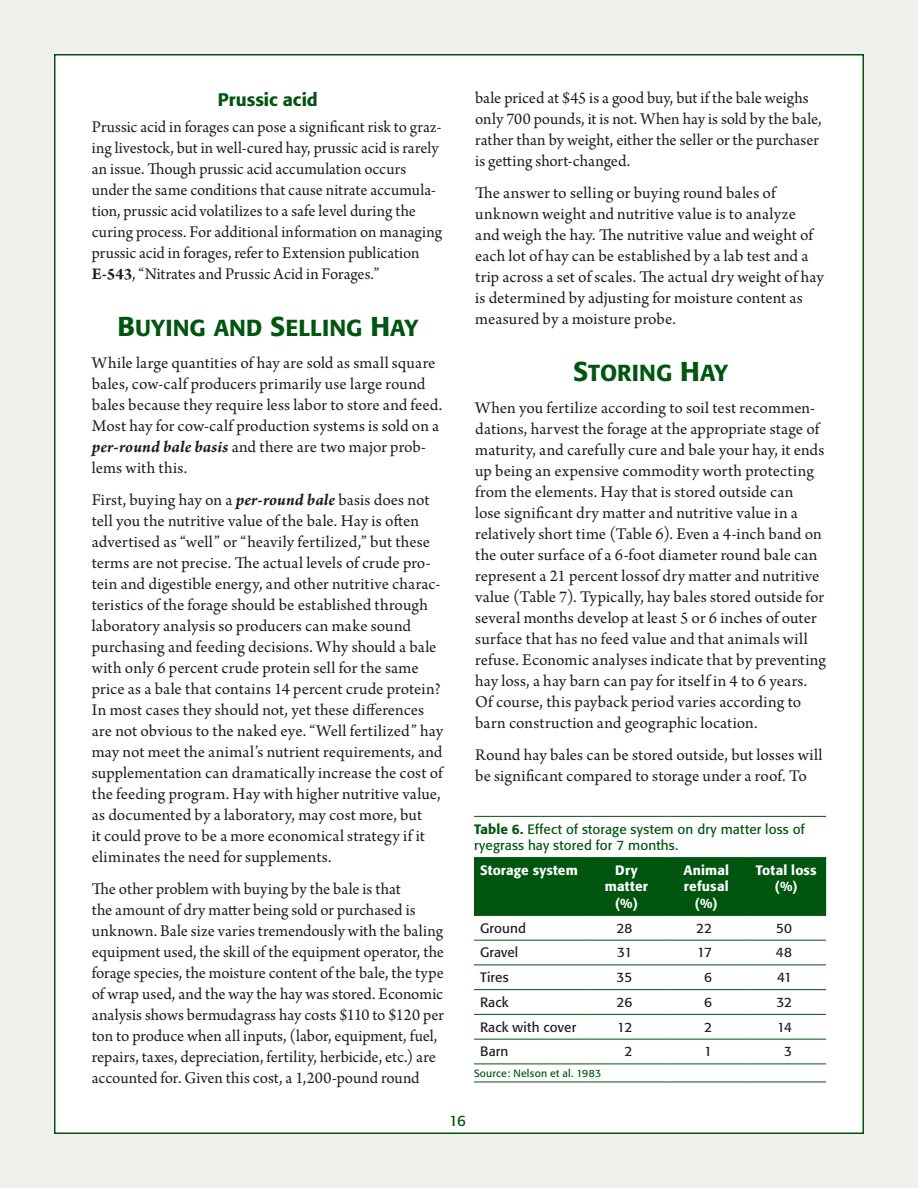
<style>
.page{position:relative;width:918px;height:1188px;background:#f2f0ec}
.page>*{position:absolute;margin:0;border:0;box-sizing:border-box;transform-origin:0 0}
.heading1{font:22.95px "Formata Medium SC850";letter-spacing:.005em;color:#00560f}
.heading2{font:500 18px "Formata";color:#00560f}
.body_text{font:17.25px/21px "Arno Pro";letter-spacing:.005em;color:#231f20}
.t1{font:15px "Formata";color:#00560f}
.table_head{font:13.5px/16.5px "Formata";letter-spacing:.015em;color:#00560f}
.table_body{font:13.5px "Formata";letter-spacing:.01em;color:#231f20}
.table_body-2{font:500 13.5px/16.5px "Formata";letter-spacing:.01em;color:#fff;text-align:center}
.table_body-3{font:10.5px "Formata";letter-spacing:.02em;color:#00560f}
.s1{font-weight:700}
.s2{font-size:27px}
.s3{font-weight:700;font-style:italic}
.s4{font-weight:500}
</style>
<div class="page">
<div style="left:54px;top:54px;width:810px;height:1080px;background:#fff;border:2px solid #00560f"></div>
<div style="left:474px;top:858px;width:352px;height:57px;background:#00560f"></div>
<hr style="left:474px;top:1064px;width:112px;height:1px;background:#00560f">
<hr style="left:586px;top:1064px;width:80px;height:1px;background:#00560f">
<hr style="left:666px;top:1064px;width:80px;height:1px;background:#00560f">
<hr style="left:746px;top:1064px;width:80px;height:1px;background:#00560f">
<hr style="left:474px;top:1082px;width:112px;height:1px;background:#00560f">
<hr style="left:586px;top:1082px;width:80px;height:1px;background:#00560f">
<hr style="left:666px;top:1082px;width:80px;height:1px;background:#00560f">
<hr style="left:746px;top:1082px;width:80px;height:1px;background:#00560f">
<hr style="left:474px;top:816px;width:112px;height:1px;background:#00560f">
<hr style="left:586px;top:816px;width:80px;height:1px;background:#00560f">
<hr style="left:666px;top:816px;width:80px;height:1px;background:#00560f">
<hr style="left:746px;top:816px;width:80px;height:1px;background:#00560f">
<hr style="left:474px;top:857px;width:112px;height:1px;background:#00560f">
<hr style="left:586px;top:857px;width:80px;height:1px;background:#00560f">
<hr style="left:666px;top:857px;width:80px;height:1px;background:#00560f">
<hr style="left:746px;top:857px;width:80px;height:1px;background:#00560f">
<hr style="left:474px;top:915px;width:112px;height:1px;background:#00560f">
<hr style="left:586px;top:915px;width:80px;height:1px;background:#00560f">
<hr style="left:666px;top:915px;width:80px;height:1px;background:#00560f">
<hr style="left:746px;top:915px;width:80px;height:1px;background:#00560f">
<hr style="left:474px;top:940px;width:112px;height:1px;background:#00560f">
<hr style="left:586px;top:940px;width:80px;height:1px;background:#00560f">
<hr style="left:666px;top:940px;width:80px;height:1px;background:#00560f">
<hr style="left:746px;top:940px;width:80px;height:1px;background:#00560f">
<hr style="left:474px;top:965px;width:112px;height:1px;background:#00560f">
<hr style="left:586px;top:965px;width:80px;height:1px;background:#00560f">
<hr style="left:666px;top:965px;width:80px;height:1px;background:#00560f">
<hr style="left:746px;top:965px;width:80px;height:1px;background:#00560f">
<hr style="left:474px;top:989px;width:112px;height:1px;background:#00560f">
<hr style="left:586px;top:989px;width:80px;height:1px;background:#00560f">
<hr style="left:666px;top:989px;width:80px;height:1px;background:#00560f">
<hr style="left:746px;top:989px;width:80px;height:1px;background:#00560f">
<hr style="left:474px;top:1014px;width:112px;height:1px;background:#00560f">
<hr style="left:586px;top:1014px;width:80px;height:1px;background:#00560f">
<hr style="left:666px;top:1014px;width:80px;height:1px;background:#00560f">
<hr style="left:746px;top:1014px;width:80px;height:1px;background:#00560f">
<hr style="left:474px;top:1039px;width:112px;height:1px;background:#00560f">
<hr style="left:586px;top:1039px;width:80px;height:1px;background:#00560f">
<hr style="left:666px;top:1039px;width:80px;height:1px;background:#00560f">
<hr style="left:746px;top:1039px;width:80px;height:1px;background:#00560f">
<p class="heading2" style="left:218px;top:89px;width:101px">Prussic acid</p>
<p class="body_text" style="left:92px;top:118px;width:352px">Prussic acid in forages can pose a significant risk to graz&shy;ing livestock, but in well-cured hay, prussic acid is rarely an issue. Though prussic acid accumulation occurs under the same conditions that cause nitrate accumula&shy;tion, prussic acid volatilizes to a safe level during the curing process. For additional information on managing prussic acid in forages, refer to Extension publication <span class="s1">E-543</span>, “Nitrates and Prussic Acid in Forages.”</p>
<p class="heading1" style="left:117px;top:314px;width:302px"><span class="s2">B</span>UYING AND <span class="s2">S</span>ELLING <span class="s2">H</span>AY</p>
<p class="body_text" style="left:92px;top:354px;width:352px">While large quantities of hay are sold as small square bales, cow-calf producers primarily use large round bales because they require less labor to store and feed.<br>Most hay for cow-calf production systems is sold on a <span class="s3">per-round bale basis</span> and there are two major prob&shy;lems with this.</p>
<p class="body_text" style="left:92px;top:490px;width:353px">First, buying hay on a <span class="s3">per-round bale</span> basis does not tell you the nutritive value of the bale. Hay is often advertised as “well” or “heavily fertilized,” but these terms are not precise. The actual levels of crude pro&shy;tein and digestible energy, and other nutritive charac&shy;teristics of the forage should be established through laboratory analysis so producers can make sound purchasing and feeding decisions. Why should a bale with only 6 percent crude protein sell for the same price as a bale that contains 14 percent crude protein?<br>In most cases they should not, yet these differences are not obvious to the naked eye. “Well fertilized” hay may not meet the animal’s nutrient requirements, and supplementation can dramatically increase the cost of the feeding program. Hay with higher nutritive value, as documented by a laboratory, may cost more, but<br>it could prove to be a more economical strategy if it eliminates the need for supplements.</p>
<p class="body_text" style="left:92px;top:879px;width:354px">The other problem with buying by the bale is that<br>the amount of dry matter being sold or purchased is unknown. Bale size varies tremendously with the baling equipment used, the skill of the equipment operator, the forage species, the moisture content of the bale, the type of wrap used, and the way the hay was stored. Economic analysis shows bermudagrass hay costs $110 to $120 per ton to produce when all inputs, (labor, equipment, fuel, repairs, taxes, depreciation, fertility, herbicide, etc.) are accounted for. Given this cost, a 1,200-pound round</p>
<p class="body_text" style="left:475px;top:89px;width:348px">bale priced at $45 is a good buy, but if the bale weighs only 700 pounds, it is not. When hay is sold by the bale, rather than by weight, either the seller or the purchaser is getting short-changed.</p>
<p class="body_text" style="left:475px;top:184px;width:350px">The answer to selling or buying round bales of unknown weight and nutritive value is to analyze and weigh the hay. The nutritive value and weight of each lot of hay can be established by a lab test and a trip across a set of scales. The actual dry weight of hay is determined by adjusting for moisture content as measured by a moisture probe.</p>
<p class="heading1" style="left:573px;top:359px;width:156px"><span class="s2">S</span>TORING <span class="s2">H</span>AY</p>
<p class="body_text" style="left:475px;top:398px;width:352px">When you fertilize according to soil test recommen&shy;dations, harvest the forage at the appropriate stage of maturity, and carefully cure and bale your hay, it ends up being an expensive commodity worth protecting from the elements. Hay that is stored outside can<br>lose significant dry matter and nutritive value in a relatively short time (Table 6). Even a 4-inch band on the outer surface of a 6-foot diameter round bale can represent a 21 percent lossof dry matter and nutritive value (Table 7). Typically, hay bales stored outside for several months develop at least 5 or 6 inches of outer surface that has no feed value and that animals will refuse. Economic analyses indicate that by preventing hay loss, a hay barn can pay for itself in 4 to 6 years.<br>Of course, this payback period varies according to barn construction and geographic location.</p>
<p class="body_text" style="left:475px;top:745px;width:349px">Round hay bales can be stored outside, but losses will be significant compared to storage under a roof. To</p>
<p class="table_head" style="left:474px;top:821px;width:332px"><span class="s4">Table 6.</span> Effect of storage system on dry matter loss of ryegrass hay stored for 7 months.</p>
<p class="table_body-2" style="left:480px;top:862px;width:99px">Storage system</p>
<p class="table_body-2" style="left:605px;top:862px;width:44px">Dry matter</p>
<p class="table_body-2" style="left:615px;top:895px;width:24px">(%)</p>
<p class="table_body-2" style="left:684px;top:862px;width:47px;text-align:left">Animal refusal</p>
<p class="table_body-2" style="left:695px;top:895px;width:24px">(%)</p>
<p class="table_body-2" style="left:756px;top:862px;width:62px">Total loss</p>
<p class="table_body-2" style="left:775px;top:878px;width:24px">(%)</p>
<p class="table_body" style="left:480px;top:920px;width:47px">Ground</p>
<p class="table_body" style="left:616px;top:920px;width:17px">28</p>
<p class="table_body" style="left:696px;top:920px;width:17px">22</p>
<p class="table_body" style="left:776px;top:920px;width:17px">50</p>
<p class="table_body" style="left:480px;top:944px;width:40px">Gravel</p>
<p class="table_body" style="left:617px;top:944px;width:17px">31</p>
<p class="table_body" style="left:697px;top:944px;width:16px">17</p>
<p class="table_body" style="left:776px;top:944px;width:18px">48</p>
<p class="table_body" style="left:480px;top:969px;width:30px">Tires</p>
<p class="table_body" style="left:617px;top:969px;width:17px">35</p>
<p class="table_body" style="left:704px;top:969px;width:9px">6</p>
<p class="table_body" style="left:777px;top:969px;width:16px">41</p>
<p class="table_body" style="left:480px;top:994px;width:30px">Rack</p>
<p class="table_body" style="left:617px;top:994px;width:17px">26</p>
<p class="table_body" style="left:704px;top:994px;width:9px">6</p>
<p class="table_body" style="left:777px;top:994px;width:17px">32</p>
<p class="table_body" style="left:480px;top:1019px;width:98px">Rack with cover</p>
<p class="table_body" style="left:617px;top:1019px;width:16px">12</p>
<p class="table_body" style="left:704px;top:1019px;width:9px">2</p>
<p class="table_body" style="left:777px;top:1019px;width:16px">14</p>
<p class="table_body" style="left:480px;top:1043px;width:30px">Barn</p>
<p class="table_body" style="left:624px;top:1043px;width:9px">2</p>
<p class="table_body" style="left:704px;top:1043px;width:9px">1</p>
<p class="table_body" style="left:784px;top:1043px;width:9px">3</p>
<p class="table_body-3" style="left:474px;top:1066px;width:129px">Source: Nelson et al. 1983</p>
<p class="t1" style="left:449px;top:1112px;width:18px">16</p>
</div>
